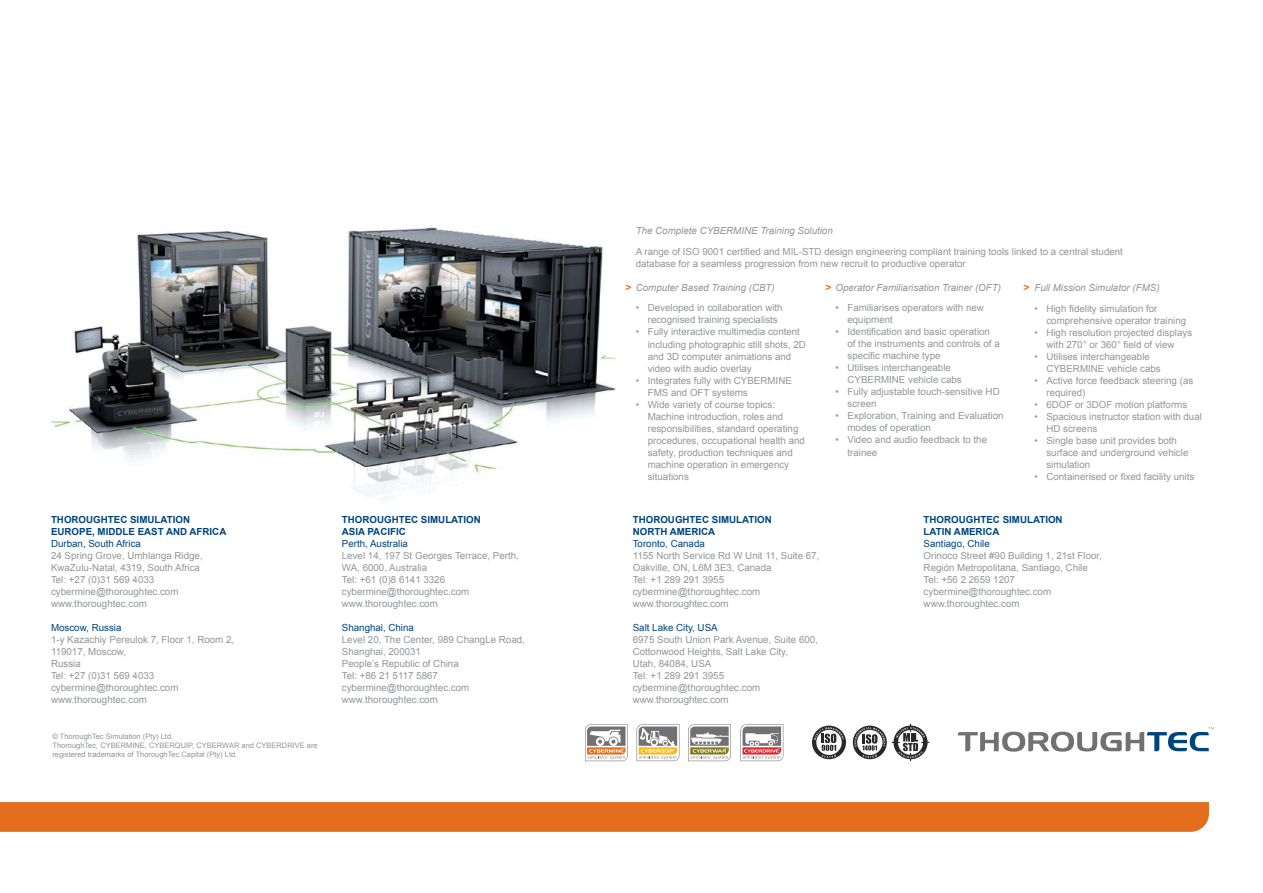
<style>
.page{position:relative;width:1263px;height:893px;background:#fff}
.page>*{position:absolute;margin:0;border:0;box-sizing:border-box;transform-origin:0 0}
.t1{font:9.75px/12px "Arial";color:#939598}
.t2{font:700 9.75px/12px "Arial";color:#00447c}
.t3{font:italic 9.75px "Arial";color:#939598}
.t4{font:9.75px "Arial";color:#00447c}
.t5{font:7.5px/9px "Arial";color:#939598}
.s1{font-weight:700;font-style:normal;font-size:10.5px;color:#e36f1e}
</style>
<div class="page">
<div style="left:0;top:802px;width:1209px;height:30px;background:#e36f1e"></div>
<img style="left:51px;top:227px;width:565px;height:273px">
<svg style="left:958px;top:727px;width:256px;height:25px"></svg>
<svg style="left:740px;top:724px;width:43px;height:37px"></svg>
<svg style="left:636px;top:724px;width:43px;height:37px"></svg>
<svg style="left:585px;top:724px;width:43px;height:37px"></svg>
<svg style="left:688px;top:724px;width:43px;height:37px"></svg>
<svg style="left:812px;top:726px;width:34px;height:33px"></svg>
<svg style="left:853px;top:724px;width:76px;height:37px"></svg>
<p class="t2" style="left:51px;top:513px;width:177px">THOROUGHTEC SIMULATION<br>EUROPE, MIDDLE EAST AND AFRICA</p>
<p class="t4" style="left:51px;top:537px;width:91px">Durban, South Africa</p>
<p class="t1" style="left:51px;top:549px;width:153px">24 Spring Grove, Umhlanga Ridge,<br>KwaZulu-Natal, 4319, South Africa<br>Tel: +27 (0)31 569 4033 cybermine@thoroughtec.com www.thoroughtec.com</p>
<p class="t4" style="left:51px;top:621px;width:72px">Moscow, Russia</p>
<p class="t1" style="left:51px;top:633px;width:185px">1-y Kazachiy Pereulok 7, Floor 1, Room 2,<br>119017, Moscow,<br>Russia<br>Tel: +27 (0)31 569 4033 cybermine@thoroughtec.com www.thoroughtec.com</p>
<p class="t5" style="left:52px;top:732px;width:267px">© ThoroughTec Simulation (Pty) Ltd.<br>ThoroughTec, CYBERMINE, CYBERQUIP, CYBERWAR and CYBERDRIVE are registered trademarks of ThoroughTec Capital (Pty) Ltd.</p>
<p class="t2" style="left:342px;top:513px;width:141px">THOROUGHTEC SIMULATION<br>ASIA PACIFIC</p>
<p class="t4" style="left:342px;top:537px;width:68px">Perth, Australia</p>
<p class="t1" style="left:342px;top:549px;width:179px">Level 14, 197 St Georges Terrace, Perth,<br>WA, 6000, Australia<br>Tel: +61 (0)8 6141 3326 cybermine@thoroughtec.com www.thoroughtec.com</p>
<p class="t4" style="left:342px;top:621px;width:74px">Shanghai, China</p>
<p class="t1" style="left:342px;top:633px;width:185px">Level 20, The Center, 989 ChangLe Road,<br>Shanghai, 200031<br>People’s Republic of China<br>Tel: +86 21 5117 5867 cybermine@thoroughtec.com www.thoroughtec.com</p>
<p class="t3" style="left:636px;top:224px;width:199px">The Complete CYBERMINE Training Solution</p>
<p class="t1" style="left:636px;top:245px;width:489px">A range of ISO 9001 certified and MIL-STD design engineering compliant training tools linked to a central student database for a seamless progression from new recruit to productive operator</p>
<p class="t3" style="left:826px;top:281px;width:177px"><span class="s1">&gt;</span> Operator Familiarisation Trainer (OFT)</p>
<p class="t1" style="left:847px;top:302px;width:138px;text-indent:-12px">• Familiarises operators with new equipment</p>
<p class="t1" style="left:847px;top:326px;width:154px;text-indent:-12px">• Identification and basic operation of the instruments and controls of a specific machine type</p>
<p class="t1" style="left:847px;top:362px;width:116px;text-indent:-12px">• Utilises interchangeable<br>CYBERMINE vehicle cabs</p>
<p class="t1" style="left:847px;top:386px;width:154px;text-indent:-12px">• Fully adjustable touch-sensitive HD screen</p>
<p class="t1" style="left:847px;top:410px;width:158px;text-indent:-12px">• Exploration, Training and Evaluation modes of operation</p>
<p class="t1" style="left:847px;top:434px;width:141px;text-indent:-12px">• Video and audio feedback to the trainee</p>
<p class="t3" style="left:625px;top:281px;width:151px"><span class="s1">&gt;</span> Computer Based Training (CBT)</p>
<p class="t1" style="left:648px;top:302px;width:136px;text-indent:-12px">• Developed in collaboration with recognised training specialists</p>
<p class="t1" style="left:648px;top:326px;width:160px;text-indent:-12px">• Fully interactive multimedia content including photographic still shots, 2D and 3D computer animations and video with audio overlay</p>
<p class="t1" style="left:648px;top:374px;width:146px;text-indent:-12px">• Integrates fully with CYBERMINE<br>FMS and OFT systems</p>
<p class="t1" style="left:648px;top:398px;width:159px;text-indent:-12px">• Wide variety of course topics:<br>Machine introduction, roles and responsibilities, standard operating procedures, occupational health and safety, production techniques and machine operation in emergency situations</p>
<p class="t3" style="left:1024px;top:281px;width:137px"><span class="s1">&gt;</span> Full Mission Simulator (FMS)</p>
<p class="t1" style="left:1046px;top:302px;width:141px;text-indent:-12px">• High fidelity simulation for comprehensive operator training</p>
<p class="t1" style="left:1034px;top:326px;width:159px;text-align:center">• High resolution projected displays with 270° or 360° field of view</p>
<p class="t1" style="left:1046px;top:350px;width:116px;text-indent:-12px">• Utilises interchangeable<br>CYBERMINE vehicle cabs</p>
<p class="t1" style="left:1046px;top:374px;width:148px;text-indent:-12px">• Active force feedback steering (as required)</p>
<p class="t1" style="left:1034px;top:398px;width:154px">• 6DOF or 3DOF motion platforms</p>
<p class="t1" style="left:1046px;top:410px;width:157px;text-indent:-12px">• Spacious instructor station with dual<br>HD screens</p>
<p class="t1" style="left:1046px;top:434px;width:143px;text-indent:-12px">• Single base unit provides both surface and underground vehicle simulation</p>
<p class="t1" style="left:1034px;top:470px;width:161px">• Containerised or fixed facility units</p>
<p class="t2" style="left:633px;top:513px;width:141px">THOROUGHTEC SIMULATION<br>NORTH AMERICA</p>
<p class="t4" style="left:633px;top:537px;width:74px">Toronto, Canada</p>
<p class="t1" style="left:633px;top:549px;width:188px">1155 North Service Rd W Unit 11, Suite 67,<br>Oakville, ON, L6M 3E3, Canada<br>Tel: +1 289 291 3955 cybermine@thoroughtec.com www.thoroughtec.com</p>
<p class="t4" style="left:633px;top:621px;width:86px">Salt Lake City, USA</p>
<p class="t1" style="left:633px;top:633px;width:187px">6975 South Union Park Avenue, Suite 600,<br>Cottonwood Heights, Salt Lake City,<br>Utah, 84084, USA<br>Tel: +1 289 291 3955 cybermine@thoroughtec.com www.thoroughtec.com</p>
<p class="t2" style="left:924px;top:514px;width:141px">THOROUGHTEC SIMULATION<br>LATIN AMERICA</p>
<p class="t4" style="left:924px;top:537px;width:68px">Santiago, Chile</p>
<p class="t1" style="left:924px;top:549px;width:180px">Orinoco Street #90 Building 1, 21st Floor,<br>Región Metropolitana, Santiago, Chile<br>Tel: +56 2 2659 1207 cybermine@thoroughtec.com www.thoroughtec.com</p>
</div>
